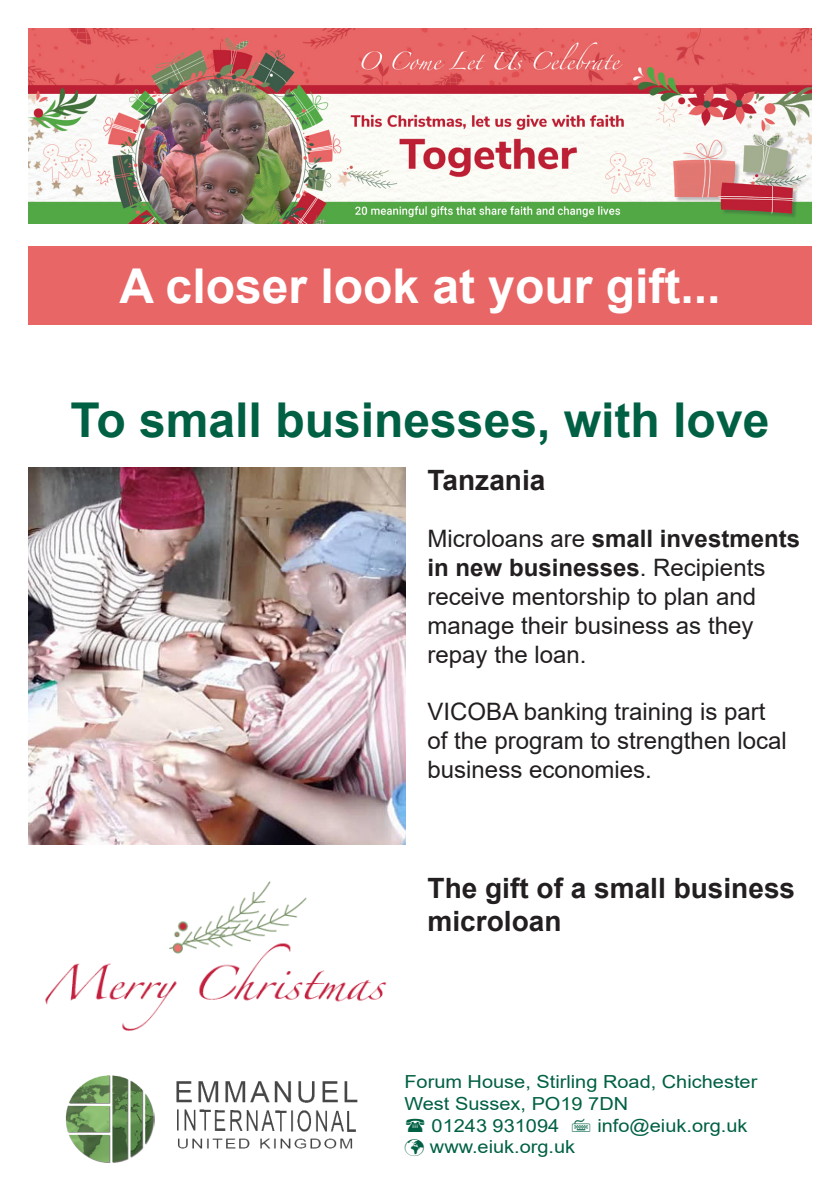
<style>
.page{position:relative;width:840px;height:1191px;background:#fff}
.page>*{position:absolute;margin:0;border:0;box-sizing:border-box;transform-origin:0 0}
.Heading{font:700 48px "Arial";color:#006044}
.t1{font:700 48px "Arial";color:#fff}
.Gift_details{font:700 28px/33.6px "Arial";color:#231f20}
.t2{font:24px/28.8px "Arial";color:#231f20}
.t3{font:18px "Arial";color:#006044;scale:1.11 1}
.s1{font-weight:700}
</style>
<div class="page">
<img style="left:28px;top:28px;width:783px;height:196px">
<div style="left:28px;top:246px;width:783px;height:79px;background:#e96666"></div>
<img style="left:28px;top:844px;width:375px;height:187px">
<img style="left:65px;top:1075px;width:89px;height:87px">
<img style="left:176px;top:1081px;width:182px;height:68px">
<img style="left:28px;top:467px;width:377px;height:377px">
<h1 class="t1" style="left:119px;top:252px;width:602px">A closer look at your gift...</h1>
<p class="Heading" style="left:71px;top:386px;width:700px">To small businesses, with love</p>
<p class="Gift_details" style="left:427px;top:463px;width:119px">Tanzania</p>
<p class="t2" style="left:427px;top:524px;width:374px">Microloans are <span class="s1">small investments in new businesses</span>. Recipients receive mentorship to plan and manage their business as they repay the loan.</p>
<p class="t2" style="left:427px;top:697px;width:360px">VICOBA banking training is part of the program to strengthen local business economies.</p>
<p class="Gift_details" style="left:427px;top:871px;width:369px">The gift of a small business microloan</p>
<p class="t3" style="left:404px;top:1069px;width:319px">Forum House, Stirling Road, Chichester</p>
<p class="t3" style="left:404px;top:1091px;width:203px">West Sussex, PO19 7DN</p>
<p class="t3" style="left:431px;top:1112px;width:116px">01243 931094</p>
<p class="t3" style="left:597px;top:1112px;width:137px">info@eiuk.org.uk</p>
<p class="t3" style="left:404px;top:1134px;width:155px">✓ www.eiuk.org.uk</p>
</div>
